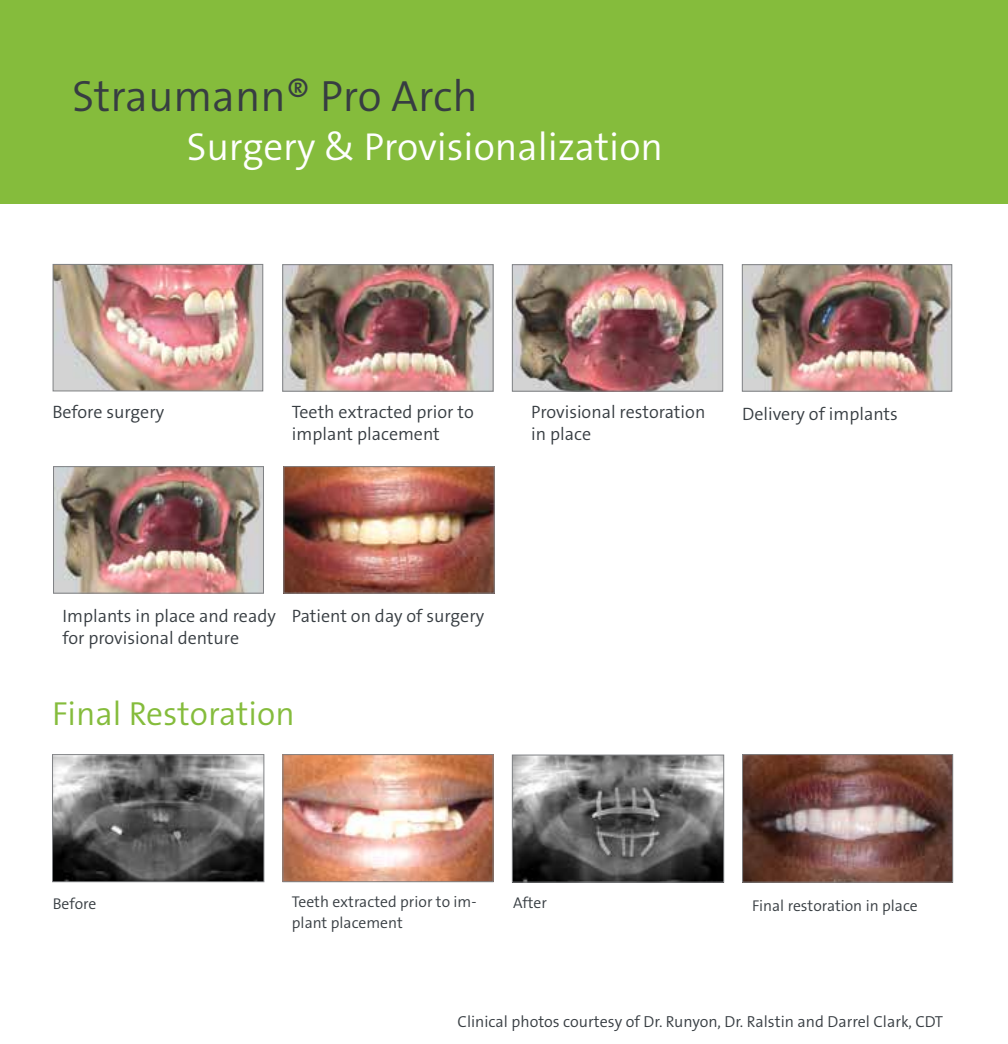
<style>
.page{position:relative;width:1008px;height:1044px;background:#fff}
.page>*{position:absolute;margin:0;border:0;box-sizing:border-box;transform-origin:0 0}
.t1{font:44px "The Sans LP4 Se Lig";color:#373d42}
.t2{font:39.2px "The Sans LP4 Se Lig";color:#fff}
.t3{font:33.6px "The Sans LP4 Se Lig";color:#85bc3c}
.t4{font:18px/21.6px "The Sans LP4 Se Lig";color:#373d42}
.t5{font:16px "The Sans LP4 Se Lig";color:#373d42}
.t6{font:15.6px/20.8px "The Sans LP4 Se Lig";color:#373d42}
</style>
<div class="page">
<img style="left:55px;top:266px;width:206px;height:123px">
<div style="left:53px;top:264px;width:210px;height:127px;border:1px solid #808285"></div>
<img style="left:284px;top:266px;width:208px;height:124px">
<div style="left:282px;top:264px;width:212px;height:128px;border:1px solid #808285"></div>
<img style="left:744px;top:266px;width:206px;height:124px">
<div style="left:742px;top:264px;width:210px;height:128px;border:1px solid #808285"></div>
<img style="left:55px;top:468px;width:207px;height:124px">
<div style="left:53px;top:466px;width:211px;height:128px;border:1px solid #808285"></div>
<img style="left:514px;top:266px;width:207px;height:124px">
<div style="left:512px;top:264px;width:211px;height:128px;border:1px solid #808285"></div>
<img style="left:285px;top:468px;width:208px;height:124px">
<div style="left:283px;top:466px;width:212px;height:128px;border:1px solid #808285"></div>
<img style="left:54px;top:756px;width:208px;height:124px">
<div style="left:52px;top:754px;width:212px;height:128px;border:1px solid #808285"></div>
<img style="left:514px;top:757px;width:208px;height:124px">
<div style="left:512px;top:755px;width:212px;height:128px;border:1px solid #808285"></div>
<img style="left:284px;top:756px;width:208px;height:124px">
<div style="left:282px;top:754px;width:212px;height:128px;border:1px solid #808285"></div>
<img style="left:744px;top:756px;width:207px;height:125px">
<div style="left:742px;top:754px;width:211px;height:129px;border:1px solid #808285"></div>
<div style="left:0;top:0;width:1008px;height:204px;background:#85bc3c"></div>
<h1 class="t1" style="left:72px;top:68px;width:407px">Straumann® Pro Arch</h1>
<h2 class="t2" style="left:187px;top:122px;width:478px">Surgery &amp; Provisionalization</h2>
<p class="t4" style="left:52px;top:402px;width:113px">Before surgery</p>
<p class="t4" style="left:292px;top:402px;width:183px">Teeth extracted prior to implant placement</p>
<p class="t4" style="left:742px;top:403px;width:157px">Delivery of implants</p>
<p class="t4" style="left:531px;top:402px;width:176px">Provisional restoration in place</p>
<p class="t4" style="left:63px;top:605px;width:215px">Implants in place and ready for provisional denture</p>
<p class="t4" style="left:292px;top:605px;width:194px">Patient on day of surgery</p>
<h3 class="t3" style="left:52px;top:692px;width:244px">Final Restoration</h3>
<p class="t6" style="left:53px;top:893px;width:45px">Before</p>
<p class="t6" style="left:292px;top:892px;width:186px">Teeth extracted prior to im&shy;plant placement</p>
<p class="t6" style="left:513px;top:893px;width:35px">After</p>
<p class="t6" style="left:752px;top:895px;width:167px">Final restoration in place</p>
<p class="t5" style="left:458px;top:1011px;width:487px">Clinical photos courtesy of Dr. Runyon, Dr. Ralstin and Darrel Clark, CDT</p>
</div>
